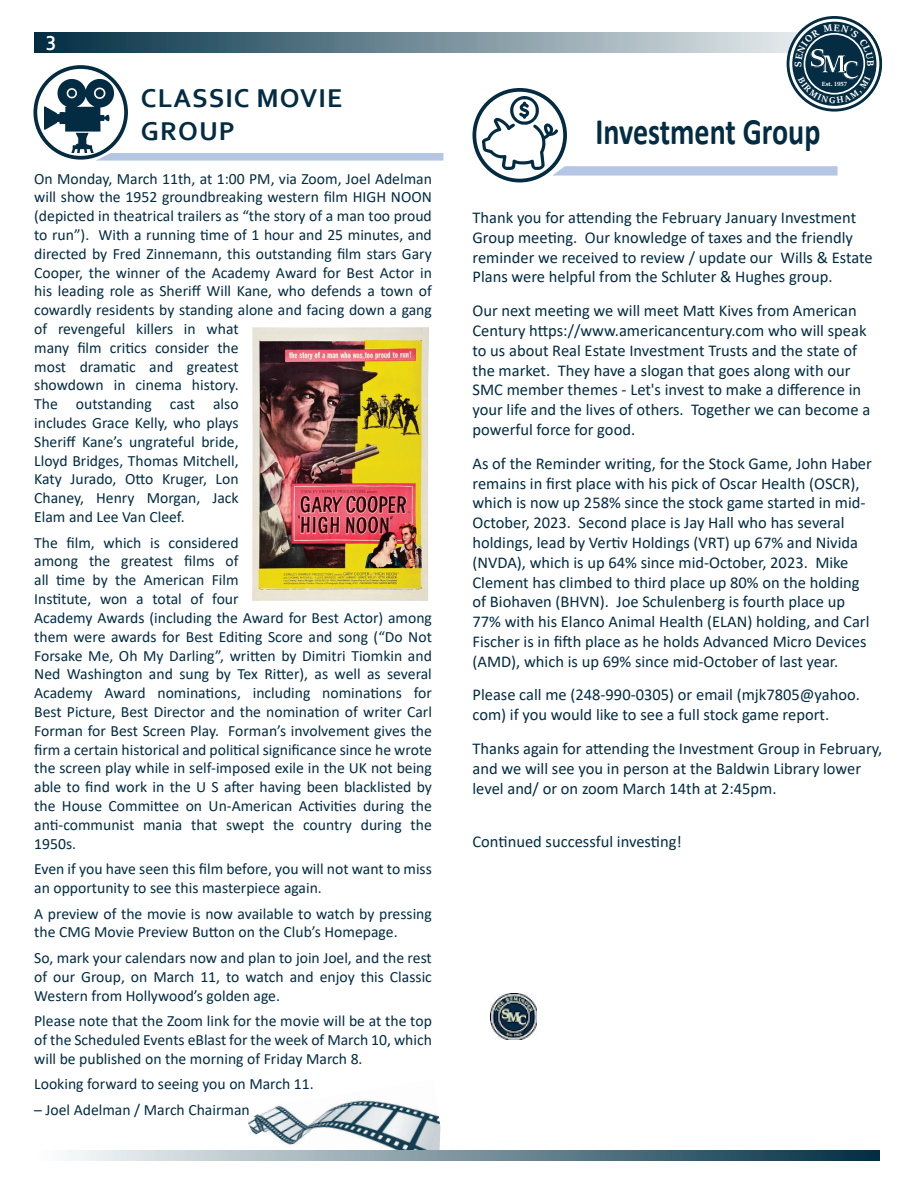
<style>
.page{position:relative;width:918px;height:1188px;background:#fff}
.page>*{position:absolute;margin:0;border:0;box-sizing:border-box;transform-origin:0 0}
.t1{font:700 37.5px "Calibri";color:#032c42;scale:.8 1}
.t2{font:700 27.9px "Sitka Text";color:#fff}
.t3{font:700 27px/33px "Corbel";letter-spacing:.04em;color:#032c42}
.t4{font:700 21px "Corbel";color:#fff}
.t5{font:16.5px/19.8px "Calibri";color:#032c42}
.t6{font:15.6px/18.8px "Calibri";color:#032c42}
.t7{font:700 6.75px "Sitka Display";color:#fff}
</style>
<div class="page">
<img style="left:248px;top:1100px;width:192px;height:51px">
<svg style="left:34px;top:32px;width:753px;height:20px;background:#6f8995"></svg>
<svg style="left:67px;top:1151px;width:813px;height:10px;background:#79919c"></svg>
<svg style="left:96px;top:153px;width:347px;height:8px;background:#b7c8e4"></svg>
<img style="left:44px;top:79px;width:69px;height:74px">
<div style="left:33px;top:65px;width:95px;height:95px;border:4px solid #032c42;border-radius:50%"></div>
<img style="left:482px;top:97px;width:75px;height:73px">
<div style="left:472px;top:88px;width:95px;height:94px;border:4px solid #032c42;border-radius:50%"></div>
<svg style="left:552px;top:166px;width:286px;height:10px;background:#bacae5"></svg>
<img style="left:491px;top:994px;width:45px;height:45px">
<img style="left:253px;top:328px;width:176px;height:273px">
<svg style="left:787px;top:16px;width:95px;height:96px"></svg>
<h3 class="t4" style="left:46px;top:26px;width:12px">3</h3>
<h3 class="t3" style="left:141px;top:81px;width:203px">CLASSIC MOVIE<br>GROUP</h3>
<p class="t6" style="left:34px;top:169px;width:399px">On Monday, March 11th, at 1:00 PM, via Zoom, Joel Adelman will show the 1952 groundbreaking western film HIGH NOON (depicted in theatrical trailers as “the story of a man too proud to run”). With a running time of 1 hour and 25 minutes, and directed by Fred Zinnemann, this outstanding film stars Gary Cooper, the winner of the Academy Award for Best Actor in his leading role as Sheriff Will Kane, who defends a town of cowardly residents by standing alone and facing down a gang of revengeful killers in what<br>many film critics consider the<br>most dramatic and greatest<br>showdown in cinema history.<br>The outstanding cast also<br>includes Grace Kelly, who plays<br>Sheriff Kane’s ungrateful bride,<br>Lloyd Bridges, Thomas Mitchell,<br>Katy Jurado, Otto Kruger, Lon<br>Chaney, Henry Morgan, Jack<br>Elam and Lee Van Cleef.</p>
<p class="t6" style="left:34px;top:533px;width:399px">The film, which is considered<br>among the greatest films of<br>all time by the American Film<br>Institute, won a total of four<br>Academy Awards (including the Award for Best Actor) among them were awards for Best Editing Score and song (“Do Not Forsake Me, Oh My Darling”, written by Dimitri Tiomkin and Ned Washington and sung by Tex Ritter), as well as several Academy Award nominations, including nominations for Best Picture, Best Director and the nomination of writer Carl Forman for Best Screen Play. Forman’s involvement gives the firm a certain historical and political significance since he wrote the screen play while in self-imposed exile in the UK not being able to find work in the U S after having been blacklisted by the House Committee on Un-American Activities during the anti-communist mania that swept the country during the 1950s.</p>
<p class="t6" style="left:34px;top:859px;width:399px">Even if you have seen this film before, you will not want to miss an opportunity to see this masterpiece again.</p>
<p class="t6" style="left:34px;top:904px;width:399px">A preview of the movie is now available to watch by pressing the CMG Movie Preview Button on the Club’s Homepage.</p>
<p class="t6" style="left:34px;top:948px;width:399px;text-align:justify">So, mark your calendars now and plan to join Joel, and the rest of our Group, on March 11, to watch and enjoy this Classic Western from Hollywood’s golden age.</p>
<p class="t6" style="left:34px;top:1011px;width:399px;text-align:justify">Please note that the Zoom link for the movie will be at the top of the Scheduled Events eBlast for the week of March 10, which will be published on the morning of Friday March 8.</p>
<p class="t6" style="left:34px;top:1074px;width:281px">Looking forward to seeing you on March 11.</p>
<p class="t6" style="left:34px;top:1100px;width:217px">– Joel Adelman / March Chairman</p>
<h2 class="t2" style="left:809px;top:36px;width:18px">S</h2>
<p class="t7" style="left:822px;top:79px;width:12px">Est.</p>
<h2 class="t2" style="left:820px;top:45px;width:40px">MC</h2>
<h1 class="t1" style="left:596px;top:105px;width:283px">Investment Group</h1>
<p class="t5" style="left:472px;top:207px;width:402px">Thank you for attending the February January Investment Group meeting. Our knowledge of taxes and the friendly reminder we received to review / update our Wills &amp; Estate Plans were helpful from the Schluter &amp; Hughes group.</p>
<p class="t5" style="left:472px;top:300px;width:399px">Our next meeting we will meet Matt Kives from American Century https://www.americancentury.com who will speak to us about Real Estate Investment Trusts and the state of the market. They have a slogan that goes along with our SMC member themes - Let's invest to make a difference in your life and the lives of others. Together we can become a powerful force for good.</p>
<p class="t5" style="left:472px;top:453px;width:401px">As of the Reminder writing, for the Stock Game, John Haber remains in first place with his pick of Oscar Health (OSCR), which is now up 258% since the stock game started in mid-October, 2023. Second place is Jay Hall who has several holdings, lead by Vertiv Holdings (VRT) up 67% and Nivida (NVDA), which is up 64% since mid-October, 2023. Mike Clement has climbed to third place up 80% on the holding of Biohaven (BHVN). Joe Schulenberg is fourth place up 77% with his Elanco Animal Health (ELAN) holding, and Carl Fischer is in fifth place as he holds Advanced Micro Devices (AMD), which is up 69% since mid-October of last year.</p>
<p class="t5" style="left:472px;top:685px;width:389px">Please call me (248-990-0305) or email (mjk7805@yahoo. com) if you would like to see a full stock game report.</p>
<p class="t5" style="left:472px;top:738px;width:411px">Thanks again for attending the Investment Group in February, and we will see you in person at the Baldwin Library lower level and/ or on zoom March 14th at 2:45pm.</p>
<p class="t5" style="left:472px;top:831px;width:211px">Continued successful investing!</p>
</div>
